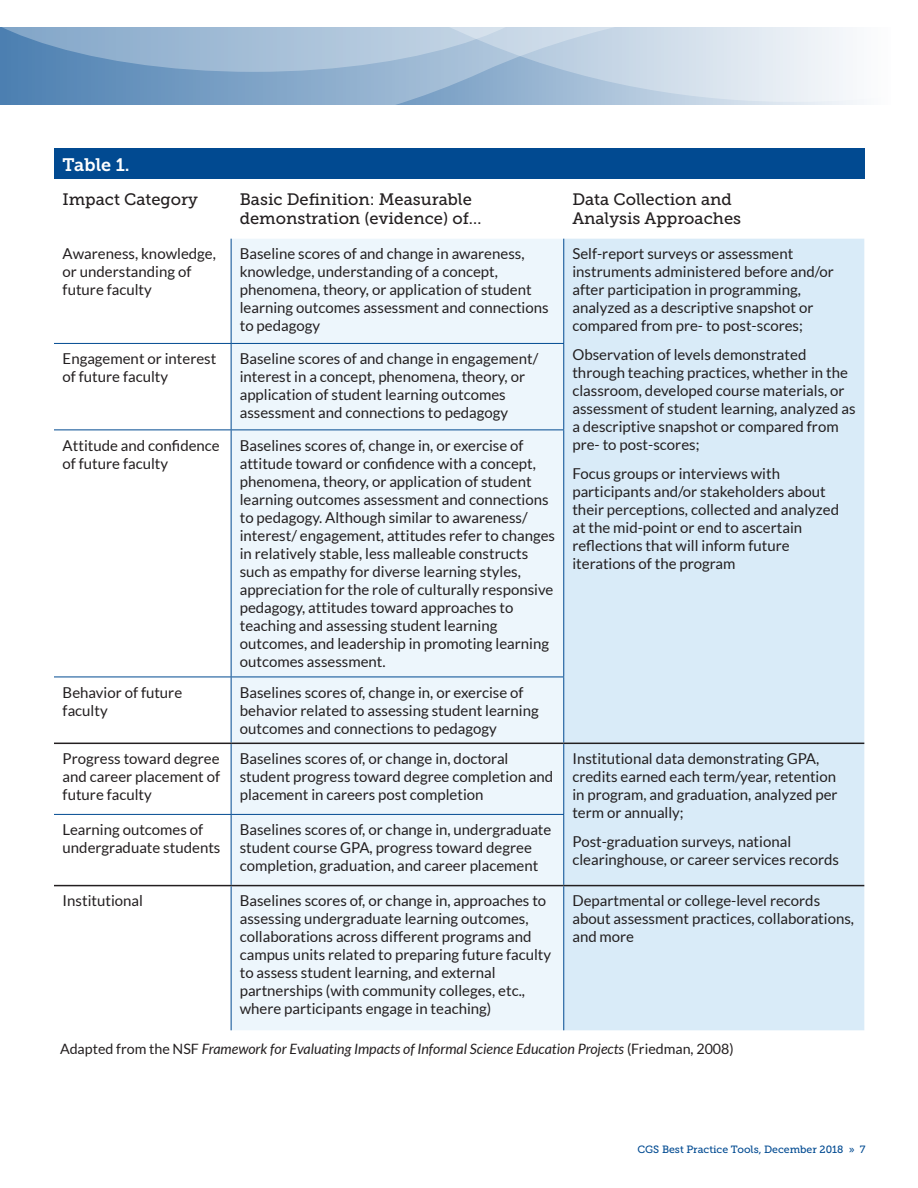
<style>
.page{position:relative;width:918px;height:1188px;background:#fff}
.page>*{position:absolute;margin:0;border:0;box-sizing:border-box;transform-origin:0 0}
.page-author{font:18px "Museo Slab 700";color:#fff}
.page-author-2{font:16.5px/19.8px "Museo Slab 500";color:#231f20}
.table-text_left{font:15px/18px "Lato";color:#231f20}
.table-text_left-2{font:italic 14.25px "Lato";color:#231f20}
.t1{font:10.5px "Museo Slab 500";color:#014a91}
.s1{font-style:normal}
</style>
<div class="page">
<svg style="left:0;top:103px;width:860px;height:2px;background:#95b3d0"></svg>
<svg style="left:568px;top:27px;width:292px;height:76px;background:#d7e2ed"></svg>
<svg style="left:0;top:27px;width:568px;height:76px;background:#8fafce"></svg>
<div style="left:54px;top:148px;width:810px;height:31px;background:#014a91"></div>
<div style="left:232px;top:239px;width:331px;height:791px;background:#edf6fc"></div>
<div style="left:564px;top:239px;width:300px;height:791px;background:#d9ebf8"></div>
<hr style="left:231px;top:344px;width:1px;height:86px;background:#014a91">
<hr style="left:563px;top:344px;width:1px;height:86px;background:#014a91">
<hr style="left:54px;top:430px;width:177px;height:1px;background:#014a91">
<hr style="left:231px;top:430px;width:333px;height:1px;background:#014a91">
<hr style="left:231px;top:430px;width:1px;height:247px;background:#014a91">
<hr style="left:563px;top:430px;width:1px;height:247px;background:#014a91">
<hr style="left:54px;top:677px;width:177px;height:1px;background:#014a91">
<hr style="left:231px;top:677px;width:333px;height:1px;background:#014a91">
<hr style="left:231px;top:677px;width:1px;height:66px;background:#014a91">
<hr style="left:563px;top:677px;width:1px;height:66px;background:#014a91">
<hr style="left:564px;top:743px;width:300px;height:1px;background:#231f20">
<hr style="left:564px;top:885px;width:300px;height:1px;background:#231f20">
<hr style="left:54px;top:743px;width:177px;height:1px;background:#231f20">
<hr style="left:54px;top:814px;width:177px;height:1px;background:#014a91">
<hr style="left:231px;top:743px;width:333px;height:1px;background:#231f20">
<hr style="left:231px;top:744px;width:1px;height:70px;background:#014a91">
<hr style="left:563px;top:744px;width:1px;height:70px;background:#014a91">
<hr style="left:231px;top:814px;width:333px;height:1px;background:#014a91">
<hr style="left:231px;top:815px;width:1px;height:70px;background:#014a91">
<hr style="left:563px;top:815px;width:1px;height:70px;background:#014a91">
<hr style="left:54px;top:885px;width:177px;height:1px;background:#231f20">
<hr style="left:231px;top:885px;width:333px;height:1px;background:#231f20">
<hr style="left:231px;top:886px;width:1px;height:144px;background:#014a91">
<hr style="left:563px;top:886px;width:1px;height:144px;background:#014a91">
<hr style="left:231px;top:239px;width:1px;height:104px;background:#014a91">
<hr style="left:563px;top:239px;width:1px;height:104px;background:#014a91">
<hr style="left:54px;top:343px;width:177px;height:1px;background:#014a91">
<hr style="left:231px;top:343px;width:333px;height:1px;background:#014a91">
<p class="page-author" style="left:63px;top:154px;width:69px">Table 1.</p>
<p class="page-author-2" style="left:63px;top:189px;width:137px">Impact Category</p>
<p class="page-author-2" style="left:240px;top:189px;width:243px">Basic Definition: Measurable demonstration (evidence) of…</p>
<p class="page-author-2" style="left:572px;top:189px;width:170px">Data Collection and<br>Analysis Approaches</p>
<p class="table-text_left" style="left:63px;top:245px;width:155px">Awareness, knowledge, or understanding of future faculty</p>
<p class="table-text_left" style="left:240px;top:245px;width:310px">Baseline scores of and change in awareness, knowledge, understanding of a concept, phenomena, theory, or application of student learning outcomes assessment and connections to pedagogy</p>
<p class="table-text_left" style="left:572px;top:245px;width:263px">Self-report surveys or assessment instruments administered before and/or after participation in programming, analyzed as a descriptive snapshot or compared from pre- to post-scores;</p>
<p class="table-text_left" style="left:572px;top:346px;width:285px">Observation of levels demonstrated through teaching practices, whether in the classroom, developed course materials, or assessment of student learning, analyzed as a descriptive snapshot or compared from pre- to post-scores;</p>
<p class="table-text_left" style="left:572px;top:464px;width:268px">Focus groups or interviews with participants and/or stakeholders about their perceptions, collected and analyzed at the mid-point or end to ascertain reflections that will inform future iterations of the program</p>
<p class="table-text_left" style="left:63px;top:350px;width:155px">Engagement or interest of future faculty</p>
<p class="table-text_left" style="left:240px;top:350px;width:300px">Baseline scores of and change in engagement/ interest in a concept, phenomena, theory, or application of student learning outcomes assessment and connections to pedagogy</p>
<p class="table-text_left" style="left:63px;top:436px;width:159px">Attitude and confidence of future faculty</p>
<p class="table-text_left" style="left:240px;top:436px;width:317px">Baselines scores of, change in, or exercise of attitude toward or confidence with a concept, phenomena, theory, or application of student learning outcomes assessment and connections to pedagogy. Although similar to awareness/ interest/ engagement, attitudes refer to changes in relatively stable, less malleable constructs such as empathy for diverse learning styles, appreciation for the role of culturally responsive pedagogy, attitudes toward approaches to teaching and assessing student learning outcomes, and leadership in promoting learning outcomes assessment.</p>
<p class="table-text_left" style="left:63px;top:683px;width:121px">Behavior of future faculty</p>
<p class="table-text_left" style="left:240px;top:683px;width:300px">Baselines scores of, change in, or exercise of behavior related to assessing student learning outcomes and connections to pedagogy</p>
<p class="table-text_left" style="left:63px;top:749px;width:159px;text-align:justify">Progress toward degree and career placement of future faculty</p>
<p class="table-text_left" style="left:240px;top:749px;width:315px">Baselines scores of, or change in, doctoral student progress toward degree completion and placement in careers post completion</p>
<p class="table-text_left" style="left:572px;top:749px;width:267px">Institutional data demonstrating GPA, credits earned each term/year, retention in program, and graduation, analyzed per term or annually;</p>
<p class="table-text_left" style="left:572px;top:832px;width:268px">Post-graduation surveys, national clearinghouse, or career services records</p>
<p class="table-text_left" style="left:63px;top:821px;width:159px">Learning outcomes of undergraduate students</p>
<p class="table-text_left" style="left:240px;top:821px;width:313px">Baselines scores of, or change in, undergraduate student course GPA, progress toward degree completion, graduation, and career placement</p>
<p class="table-text_left" style="left:63px;top:892px;width:82px">Institutional</p>
<p class="table-text_left" style="left:240px;top:892px;width:313px">Baselines scores of, or change in, approaches to assessing undergraduate learning outcomes, collaborations across different programs and campus units related to preparing future faculty to assess student learning, and external partnerships (with community colleges, etc., where participants engage in teaching)</p>
<p class="table-text_left" style="left:572px;top:892px;width:283px">Departmental or college-level records about assessment practices, collaborations, and more</p>
<p class="table-text_left-2" style="left:60px;top:1041px;width:675px"><span class="s1">Adapted from the NSF</span> Framework for Evaluating Impacts of Informal Science Education Projects <span class="s1">(Friedman, 2008)</span></p>
<p class="t1" style="left:637px;top:1143px;width:230px">CGS Best Practice Tools, December 2018 » 7</p>
</div>
